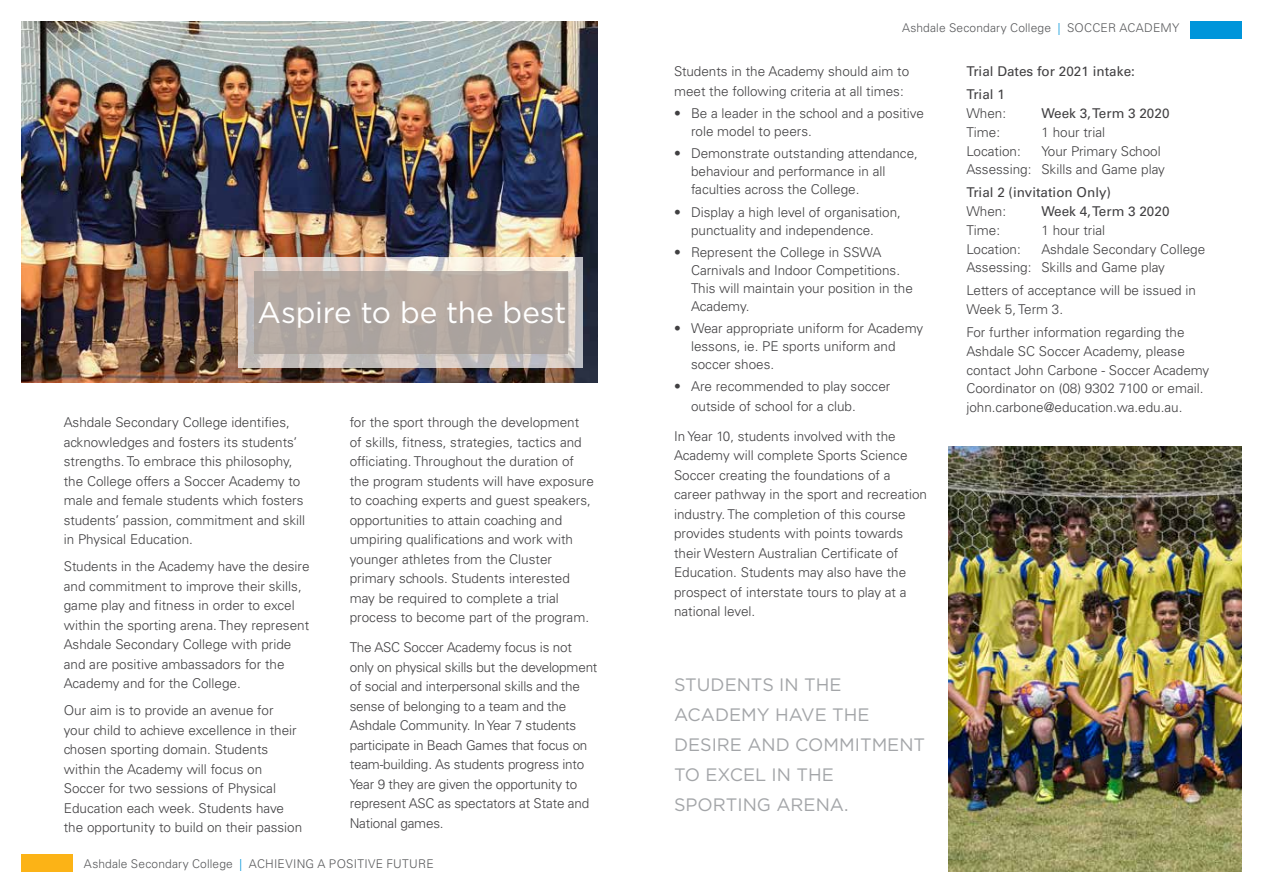
<style>
.page{position:relative;width:1263px;height:893px;background:#fff}
.page>*{position:absolute;margin:0;border:0;box-sizing:border-box;transform-origin:0 0}
.t1{font:29.7px "Gotham";letter-spacing:-.005em;color:#fff}
.t2{font:18px/30px "Gotham";color:#a3a5a8}
.t3{font:300 13.5px/19.5px "Univers";color:#414042}
.t4{font:13.5px/23px "Univers";color:#414042}
.t5{font:300 12px "Univers";letter-spacing:.015em;color:#58595b}
.s1{color:#0095da}
</style>
<div class="page">
<div style="left:21px;top:855px;width:51px;height:17px;background:#fcb316"></div>
<img style="left:949px;top:446px;width:293px;height:426px">
<img style="left:21px;top:21px;width:576px;height:362px">
<div style="left:1191px;top:21px;width:51px;height:17px;background:#0095da"></div>
<svg style="left:238px;top:257px;width:345px;height:110px;background:#d8cfc8"></svg>
<div style="left:254px;top:271px;width:313px;height:83px;background:#b4a8a1"></div>
<h1 class="t1" style="left:257px;top:293px;width:311px">Aspire to be the best</h1>
<p class="t3" style="left:64px;top:413px;width:243px">Ashdale Secondary College identifies, acknowledges and fosters its students’ strengths. To embrace this philosophy, the College offers a Soccer Academy to male and female students which fosters students’ passion, commitment and skill in Physical Education.</p>
<p class="t3" style="left:64px;top:557px;width:247px">Students in the Academy have the desire and commitment to improve their skills, game play and fitness in order to excel within the sporting arena. They represent Ashdale Secondary College with pride and are positive ambassadors for the Academy and for the College.</p>
<p class="t3" style="left:64px;top:701px;width:240px">Our aim is to provide an avenue for your child to achieve excellence in their chosen sporting domain. Students within the Academy will focus on Soccer for two sessions of Physical Education each week. Students have the opportunity to build on their passion</p>
<p class="t3" style="left:350px;top:413px;width:246px">for the sport through the development of skills, fitness, strategies, tactics and officiating. Throughout the duration of the program students will have exposure to coaching experts and guest speakers, opportunities to attain coaching and umpiring qualifications and work with younger athletes from the Cluster primary schools. Students interested may be required to complete a trial process to become part of the program.</p>
<p class="t3" style="left:350px;top:638px;width:249px">The ASC Soccer Academy focus is not only on physical skills but the development of social and interpersonal skills and the sense of belonging to a team and the Ashdale Community. In Year 7 students participate in Beach Games that focus on team-building. As students progress into Year 9 they are given the opportunity to represent ASC as spectators at State and National games.</p>
<p class="t5" style="left:84px;top:857px;width:351px">Ashdale Secondary College <span class="s1">|</span> ACHIEVING A POSITIVE FUTURE</p>
<p class="t5" style="left:902px;top:20px;width:279px">Ashdale Secondary College <span class="s1">|</span> SOCCER ACADEMY</p>
<p class="t3" style="left:674px;top:62px;width:237px">Students in the Academy should aim to meet the following criteria at all times:</p>
<p class="t3" style="left:691px;top:104px;width:234px;line-height:18px;text-indent:-17px">• Be a leader in the school and a positive role model to peers.</p>
<p class="t3" style="left:691px;top:145px;width:228px;line-height:18px;text-indent:-17px">• Demonstrate outstanding attendance, behaviour and performance in all faculties across the College.</p>
<p class="t3" style="left:691px;top:203px;width:211px;line-height:18px;text-indent:-17px">• Display a high level of organisation, punctuality and independence.</p>
<p class="t3" style="left:691px;top:243px;width:223px;line-height:18px;text-indent:-17px">• Represent the College in SSWA<br>Carnivals and Indoor Competitions.<br>This will maintain your position in the<br>Academy.</p>
<p class="t3" style="left:691px;top:319px;width:234px;line-height:18px;text-indent:-17px">• Wear appropriate uniform for Academy lessons, ie. PE sports uniform and soccer shoes.</p>
<p class="t3" style="left:691px;top:377px;width:201px;text-indent:-17px">• Are recommended to play soccer outside of school for a club.</p>
<p class="t3" style="left:674px;top:426px;width:255px">In Year 10, students involved with the Academy will complete Sports Science Soccer creating the foundations of a career pathway in the sport and recreation industry. The completion of this course provides students with points towards their Western Australian Certificate of Education. Students may also have the prospect of interstate tours to play at a national level.</p>
<h2 class="t2" style="left:674px;top:669px;width:253px">STUDENTS IN THE<br>ACADEMY HAVE THE<br>DESIRE AND COMMITMENT<br>TO EXCEL IN THE<br>SPORTING ARENA.</h2>
<p class="t4" style="left:966px;top:60px;width:170px">Trial Dates for 2021 intake:<br>Trial 1</p>
<p class="t3" style="left:966px;top:103px;width:41px">When:</p>
<p class="t4" style="left:1041px;top:102px;width:130px">Week 3, Term 3 2020</p>
<p class="t3" style="left:966px;top:122px;width:35px">Time:</p>
<p class="t3" style="left:1041px;top:122px;width:65px">1 hour trial</p>
<p class="t3" style="left:966px;top:141px;width:56px">Location:</p>
<p class="t3" style="left:966px;top:141px;width:200px;line-height:18.8px;text-indent:75px">Your Primary School<br>Assessing: Skills and Game play</p>
<p class="t4" style="left:966px;top:181px;width:146px">Trial 2 (invitation Only)</p>
<p class="t3" style="left:966px;top:201px;width:41px">When:</p>
<p class="t4" style="left:1041px;top:200px;width:130px">Week 4, Term 3 2020</p>
<p class="t3" style="left:966px;top:220px;width:35px">Time:</p>
<p class="t3" style="left:1041px;top:220px;width:65px">1 hour trial</p>
<p class="t3" style="left:966px;top:239px;width:56px">Location:</p>
<p class="t3" style="left:966px;top:239px;width:240px;line-height:18.8px;text-indent:75px">Ashdale Secondary College<br>Assessing: Skills and Game play</p>
<p class="t3" style="left:966px;top:281px;width:231px;line-height:18.8px">Letters of acceptance will be issued in<br>Week 5, Term 3.</p>
<p class="t3" style="left:966px;top:323px;width:244px;line-height:18.8px">For further information regarding the Ashdale SC Soccer Academy, please contact John Carbone - Soccer Academy Coordinator on (08) 9302 7100 or email. john.carbone@education.wa.edu.au.</p>
</div>
